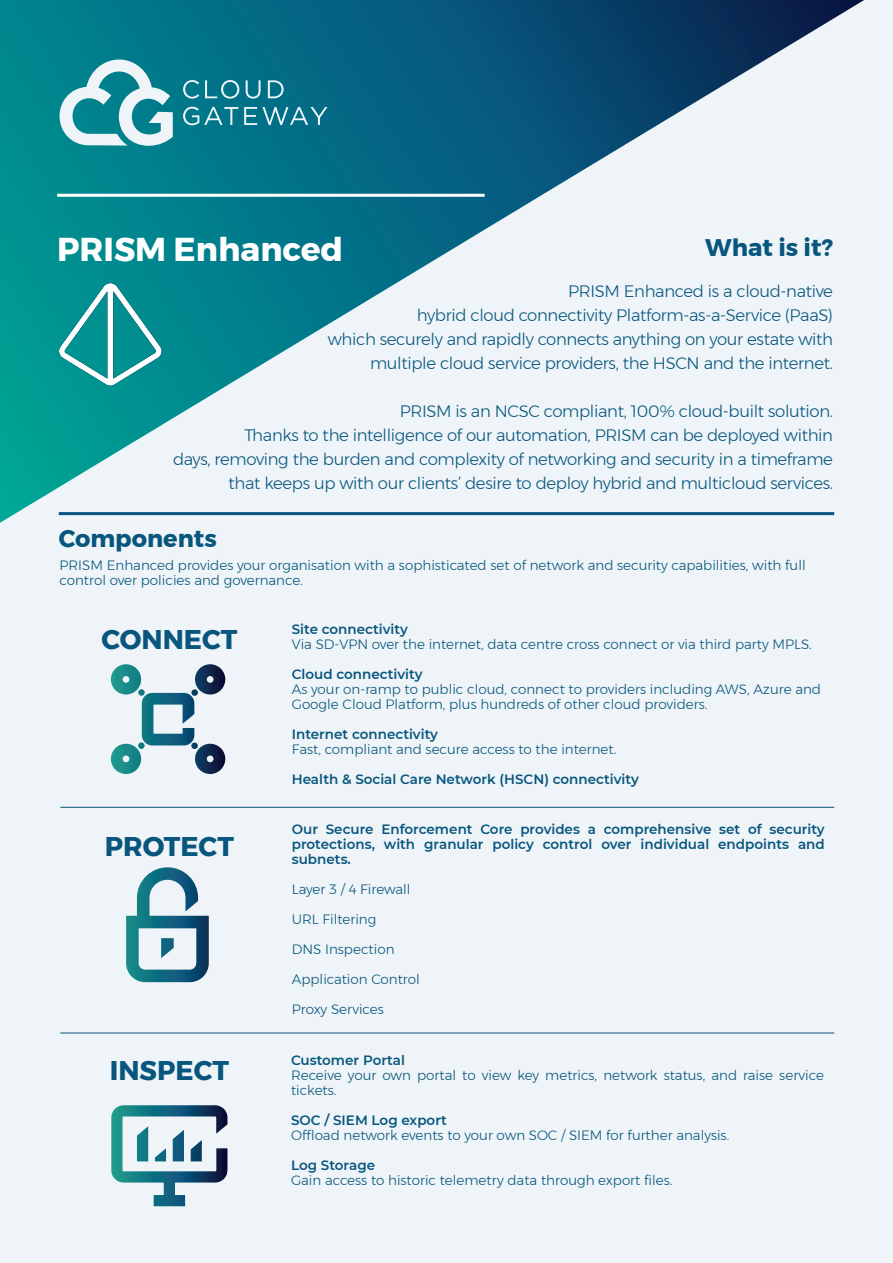
<style>
.page{position:relative;width:893px;height:1263px;background:#eef4f7}
.page>*{position:absolute;margin:0;border:0;box-sizing:border-box;transform-origin:0 0}
.Fron_page_heading{font:700 33px "Montserrat";color:#fff}
.Front_page_sub{font:700 27px "Montserrat";color:#08567e}
.Heading_1{font:700 24px "Montserrat";color:#08567e}
.Heading_2{font:700 24px "Montserrat";color:#08567e}
.Front_page_sub-2{font:300 16.5px/24px "Montserrat";letter-spacing:-.02em;color:#08567e;text-align:right}
.Front_page_sub-3{font:300 13.5px/15px "Montserrat";color:#08567e}
.Front_page_sub-4{font:600 13.5px/15px "Montserrat";color:#08567e;text-align:justify}
.Helvetica_body_copy{font:300 13.5px/15px "Montserrat";color:#08567e}
</style>
<div class="page">
<svg style="left:0;top:0;width:864px;height:523px"></svg>
<hr style="left:57px;top:194px;width:428px;height:3px;background:#fff">
<svg style="left:183px;top:80px;width:16px;height:19px"></svg>
<svg style="left:205px;top:80px;width:34px;height:19px"></svg>
<svg style="left:246px;top:80px;width:15px;height:19px"></svg>
<svg style="left:268px;top:80px;width:16px;height:18px"></svg>
<svg style="left:183px;top:107px;width:55px;height:18px"></svg>
<svg style="left:244px;top:107px;width:83px;height:18px"></svg>
<svg style="left:60px;top:60px;width:113px;height:86px"></svg>
<img style="left:60px;top:284px;width:101px;height:101px">
<hr style="left:59px;top:512px;width:775px;height:3px;background:#08567e">
<svg style="left:111px;top:664px;width:114px;height:110px"></svg>
<svg style="left:126px;top:867px;width:83px;height:115px"></svg>
<svg style="left:111px;top:1105px;width:116px;height:101px"></svg>
<hr style="left:60px;top:807px;width:774px;height:1px;background:#08567e">
<hr style="left:60px;top:1032px;width:774px;height:1px;background:#08567e">
<p class="Fron_page_heading" style="left:57px;top:222px;width:288px">PRISM Enhanced</p>
<p class="Heading_2" style="left:705px;top:228px;width:129px">What is it?</p>
<p class="Front_page_sub-2" style="left:568px;top:279px;width:266px">PRISM Enhanced is a cloud-native</p>
<p class="Front_page_sub-2" style="left:417px;top:303px;width:418px">hybrid cloud connectivity Platform-as-a-Service (PaaS)</p>
<p class="Front_page_sub-2" style="left:328px;top:327px;width:507px">which securely and rapidly connects anything on your estate with multiple cloud service providers, the HSCN and the internet.</p>
<p class="Front_page_sub-2" style="left:400px;top:399px;width:435px">PRISM is an NCSC compliant, 100% cloud-built solution.</p>
<p class="Front_page_sub-2" style="left:245px;top:423px;width:590px">Thanks to the intelligence of our automation, PRISM can be deployed within</p>
<p class="Front_page_sub-2" style="left:173px;top:447px;width:661px">days, removing the burden and complexity of networking and security in a timeframe</p>
<p class="Front_page_sub-2" style="left:229px;top:471px;width:606px">that keeps up with our clients’ desire to deploy hybrid and multicloud services.</p>
<p class="Heading_1" style="left:59px;top:519px;width:160px">Components</p>
<p class="Helvetica_body_copy" style="left:60px;top:557px;width:748px">PRISM Enhanced provides your organisation with a sophisticated set of network and security capabilities, with full control over policies and governance.</p>
<p class="Front_page_sub" style="left:101px;top:617px;width:137px">CONNECT</p>
<p class="Front_page_sub" style="left:105px;top:825px;width:131px">PROTECT</p>
<p class="Front_page_sub" style="left:110px;top:1048px;width:121px">INSPECT</p>
<p class="Front_page_sub-4" style="left:292px;top:621px;width:118px">Site connectivity</p>
<p class="Front_page_sub-3" style="left:292px;top:636px;width:522px">Via SD-VPN over the internet, data centre cross connect or via third party MPLS.</p>
<p class="Front_page_sub-4" style="left:292px;top:666px;width:132px">Cloud connectivity</p>
<p class="Front_page_sub-3" style="left:292px;top:681px;width:531px">As your on-ramp to public cloud, connect to providers including AWS, Azure and<br>Google Cloud Platform, plus hundreds of other cloud providers.</p>
<p class="Front_page_sub-4" style="left:292px;top:726px;width:148px">Internet connectivity</p>
<p class="Front_page_sub-3" style="left:292px;top:741px;width:326px">Fast, compliant and secure access to the internet.</p>
<p class="Front_page_sub-4" style="left:292px;top:771px;width:348px">Health &amp; Social Care Network (HSCN) connectivity</p>
<p class="Front_page_sub-4" style="left:292px;top:821px;width:534px">Our Secure Enforcement Core provides a comprehensive set of security protections, with granular policy control over individual endpoints and subnets.</p>
<p class="Front_page_sub-3" style="left:292px;top:882px;width:120px">Layer 3 / 4 Firewall</p>
<p class="Front_page_sub-3" style="left:292px;top:912px;width:86px">URL Filtering</p>
<p class="Front_page_sub-3" style="left:292px;top:942px;width:104px">DNS Inspection</p>
<p class="Front_page_sub-3" style="left:292px;top:972px;width:130px">Application Control</p>
<p class="Front_page_sub-3" style="left:292px;top:1002px;width:94px">Proxy Services</p>
<p class="Front_page_sub-4" style="left:291px;top:1051px;width:116px">Customer Portal</p>
<p class="Front_page_sub-3" style="left:291px;top:1067px;width:534px">Receive your own portal to view key metrics, network status, and raise service tickets.</p>
<p class="Front_page_sub-4" style="left:291px;top:1111px;width:157px">SOC / SIEM Log export</p>
<p class="Front_page_sub-3" style="left:291px;top:1127px;width:440px">Offload network events to your own SOC / SIEM for further analysis.</p>
<p class="Front_page_sub-4" style="left:291px;top:1156px;width:86px">Log Storage</p>
<p class="Front_page_sub-3" style="left:291px;top:1172px;width:383px">Gain access to historic telemetry data through export files.</p>
</div>
